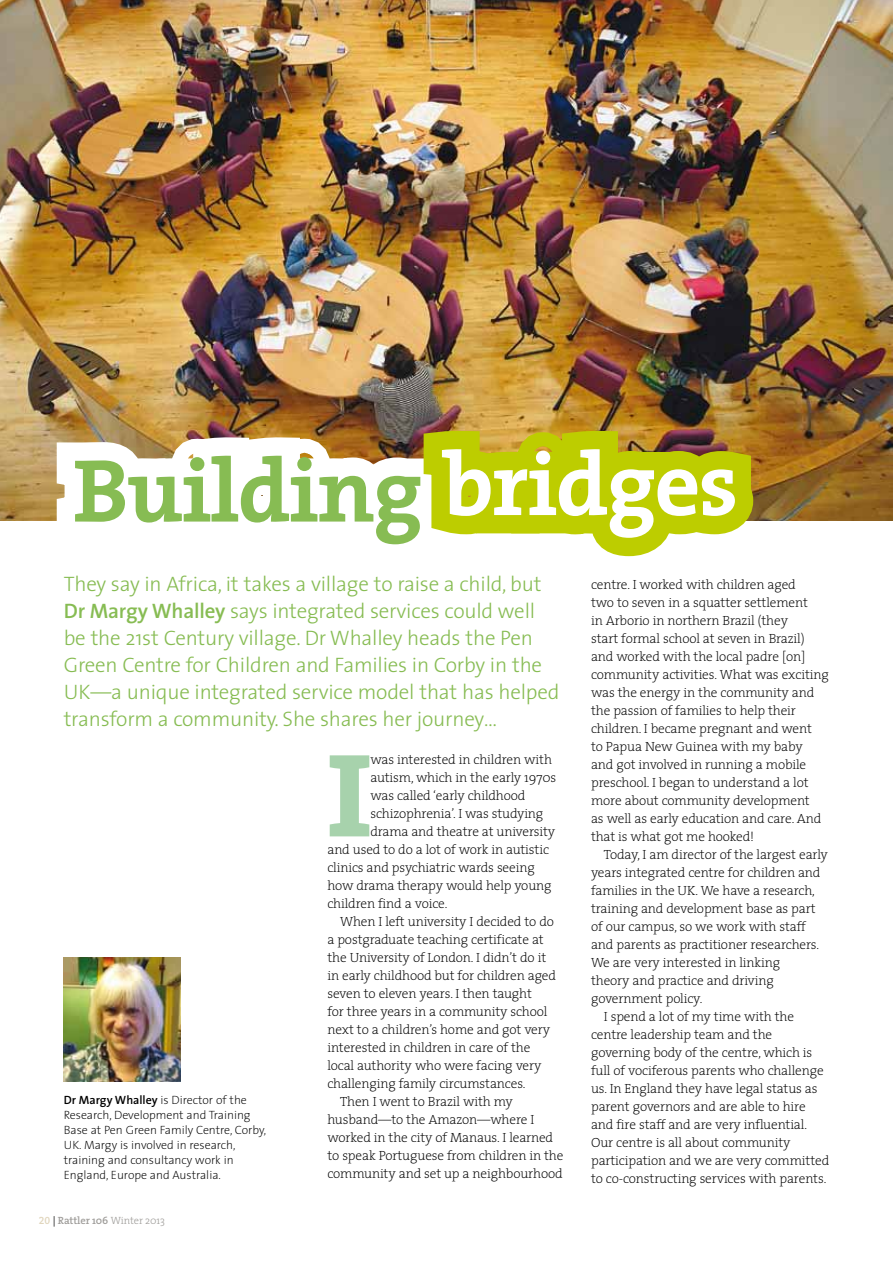
<style>
.page{position:relative;width:893px;height:1263px;background:#fff}
.page>*{position:absolute;margin:0;border:0;box-sizing:border-box;transform-origin:0 0}
.t1{font:800 120px "The Serif";color:#a7d2ac}
.t2{font:700 90px "The Serif";letter-spacing:-.025em;color:#87bc53}
.t3{font:300 21px/27px "The Sans";letter-spacing:-.01em;color:#87bc53}
.t4{font:200 13.35px/18px "The Serif";letter-spacing:-.01em;color:#000}
.t5{font:200 12px/15px "The Sans";color:#000}
.t6{font:600 10.5px "The Serif";letter-spacing:-.01em;color:#9f9d9a}
.s1{color:#fff}
.s2{font-weight:600}
.s3{font-family:"The Serif Semi Bold Expert";font-weight:400;color:#e1d6bd}
.s4{font-weight:300;color:#000}
.s5{font-weight:300}
</style>
<div class="page">
<img style="left:0;top:0;width:892px;height:520px">
<img style="left:38px;top:413px;width:734px;height:144px">
<img style="left:64px;top:957px;width:117px;height:125px">
<h2 class="t2" style="left:73px;top:416px;width:667px">Building <span class="s1">bridges</span></h2>
<p class="t3" style="left:64px;top:570px;width:497px">They say in Africa, it takes a village to raise a child, but <span class="s2">Dr Margy Whalley</span> says integrated services could well be the 21st Century village. Dr Whalley heads the Pen Green Centre for Children and Families in Corby in the UK—a unique integrated service model that has helped transform a community. She shares her journey…</p>
<p class="t5" style="left:64px;top:1091px;width:204px"><span class="s2">Dr Margy Whalley</span> is Director of the Research, Development and Training Base at Pen Green Family Centre, Corby, U K. Margy is involved in research, training and consultancy work in England, Europe and Australia.</p>
<p class="t6" style="left:39px;top:1211px;width:128px"><span class="s3">20</span> <span class="s4">|</span> Rattler 106 <span class="s5">Winter 2013</span></p>
<h1 class="t1" style="left:327px;top:695px;width:41px">I</h1>
<p class="t4" style="left:370px;top:750px;width:183px">was interested in children with</p>
<p class="t4" style="left:370px;top:768px;width:187px">autism, which in the early 1970s</p>
<p class="t4" style="left:370px;top:786px;width:157px">was called ‘early childhood</p>
<p class="t4" style="left:370px;top:804px;width:174px">schizophrenia’. I was studying</p>
<p class="t4" style="left:370px;top:822px;width:186px">drama and theatre at university</p>
<p class="t4" style="left:327px;top:840px;width:223px">and used to do a lot of work in autistic</p>
<p class="t4" style="left:327px;top:858px;width:209px">clinics and psychiatric wards seeing</p>
<p class="t4" style="left:327px;top:876px;width:226px">how drama therapy would help young</p>
<p class="t4" style="left:327px;top:894px;width:121px">children find a voice.</p>
<p class="t4" style="left:340px;top:912px;width:215px">When I left university I decided to do</p>
<p class="t4" style="left:327px;top:930px;width:218px">a postgraduate teaching certificate at</p>
<p class="t4" style="left:327px;top:948px;width:220px">the University of London. I didn’t do it</p>
<p class="t4" style="left:327px;top:966px;width:230px">in early childhood but for children aged</p>
<p class="t4" style="left:327px;top:984px;width:206px">seven to eleven years. I then taught</p>
<p class="t4" style="left:327px;top:1002px;width:221px">for three years in a community school</p>
<p class="t4" style="left:327px;top:1020px;width:224px">next to a children’s home and got very</p>
<p class="t4" style="left:327px;top:1038px;width:204px">interested in children in care of the</p>
<p class="t4" style="left:327px;top:1056px;width:216px">local authority who were facing very</p>
<p class="t4" style="left:327px;top:1074px;width:200px">challenging family circumstances.</p>
<p class="t4" style="left:340px;top:1092px;width:174px">Then I went to Brazil with my</p>
<p class="t4" style="left:327px;top:1110px;width:209px">husband—to the Amazon—where I</p>
<p class="t4" style="left:327px;top:1128px;width:227px">worked in the city of Manaus. I learned</p>
<p class="t4" style="left:327px;top:1146px;width:238px">to speak Portuguese from children in the</p>
<p class="t4" style="left:327px;top:1164px;width:237px">community and set up a neighbourhood</p>
<p class="t4" style="left:591px;top:575px;width:239px">centre. I worked with children aged<br>two to seven in a squatter settlement<br>in Arborio in northern Brazil (they<br>start formal school at seven in Brazil) and worked with the local padre [on] community activities. What was exciting was the energy in the community and the passion of families to help their children. I became pregnant and went<br>to Papua New Guinea with my baby<br>and got involved in running a mobile preschool. I began to understand a lot more about community development<br>as well as early education and care. And that is what got me hooked!</p>
<p class="t4" style="left:604px;top:845px;width:226px">Today, I am director of the largest early</p>
<p class="t4" style="left:591px;top:863px;width:231px">years integrated centre for children and</p>
<p class="t4" style="left:591px;top:881px;width:225px">families in the UK. We have a research,</p>
<p class="t4" style="left:591px;top:899px;width:226px">training and development base as part</p>
<p class="t4" style="left:591px;top:917px;width:216px">of our campus, so we work with staff</p>
<p class="t4" style="left:591px;top:934px;width:230px">and parents as practitioner researchers.</p>
<p class="t4" style="left:591px;top:952px;width:191px">We are very interested in linking</p>
<p class="t4" style="left:591px;top:970px;width:184px">theory and practice and driving</p>
<p class="t4" style="left:591px;top:988px;width:113px">government policy.</p>
<p class="t4" style="left:604px;top:1006px;width:192px">I spend a lot of my time with the</p>
<p class="t4" style="left:591px;top:1024px;width:183px">centre leadership team and the</p>
<p class="t4" style="left:591px;top:1042px;width:223px">governing body of the centre, which is</p>
<p class="t4" style="left:591px;top:1060px;width:234px">full of vociferous parents who challenge</p>
<p class="t4" style="left:591px;top:1078px;width:228px">us. In England they have legal status as</p>
<p class="t4" style="left:591px;top:1096px;width:216px">parent governors and are able to hire</p>
<p class="t4" style="left:591px;top:1114px;width:217px">and fire staff and are very influential.</p>
<p class="t4" style="left:591px;top:1132px;width:201px">Our centre is all about community</p>
<p class="t4" style="left:591px;top:1150px;width:240px">participation and we are very committed</p>
<p class="t4" style="left:591px;top:1168px;width:237px">to co-constructing services with parents.</p>
</div>
